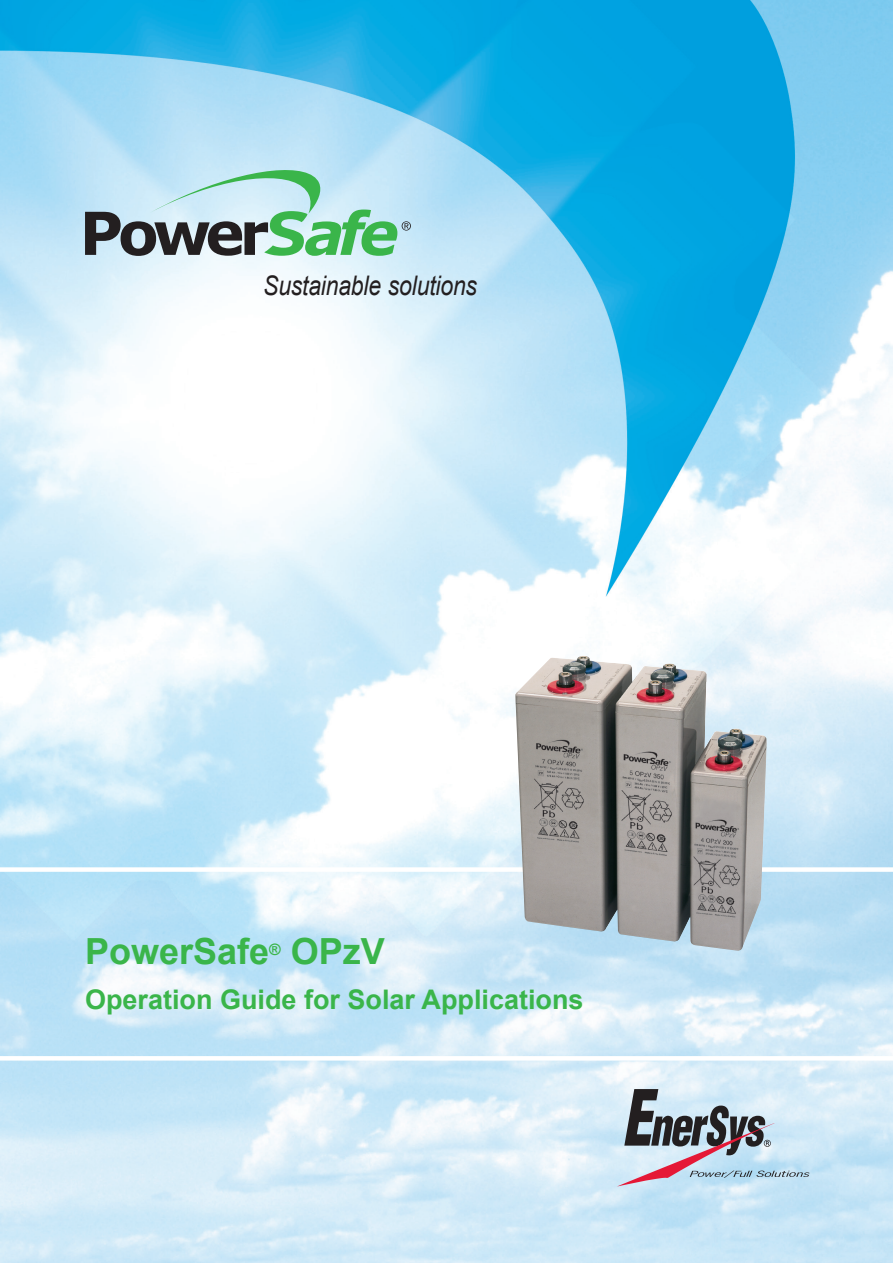
<style>
.page{position:relative;width:893px;height:1263px;background:#fff}
.page>*{position:absolute;margin:0;border:0;box-sizing:border-box;transform-origin:0 0}
.t1{font:700 36px "Arial";color:#3ab54a}
.t2{font:700 27px "Arial";color:#3ab54a}
.t3{font:italic 27px "Arial";letter-spacing:-.005em;color:#231f20;scale:.85 1}
.t4{font:700 15.75px "Arial";color:#3ab54a}
</style>
<div class="page">
<img style="left:0;top:0;width:893px;height:1263px">
<svg style="left:617px;top:1089px;width:193px;height:97px;background:#aeb8c5"></svg>
<hr style="left:0;top:1056px;width:893px;height:4px;background:#fff">
<div style="left:0;top:867px;width:893px;height:5px;background:#fff"></div>
<svg style="left:85px;top:170px;width:326px;height:86px;background:#a0c5bf"></svg>
<img style="left:515px;top:656px;width:252px;height:295px">
<p class="t3" style="left:263px;top:268px;width:253px">Sustainable solutions</p>
<h1 class="t1" style="left:85px;top:927px;width:186px">PowerSafe</h1>
<p class="t4" style="left:269px;top:939px;width:13px">®</p>
<h1 class="t1" style="left:291px;top:927px;width:96px">OPzV</h1>
<p class="t2" style="left:85px;top:981px;width:500px">Operation Guide for Solar Applications</p>
</div>
